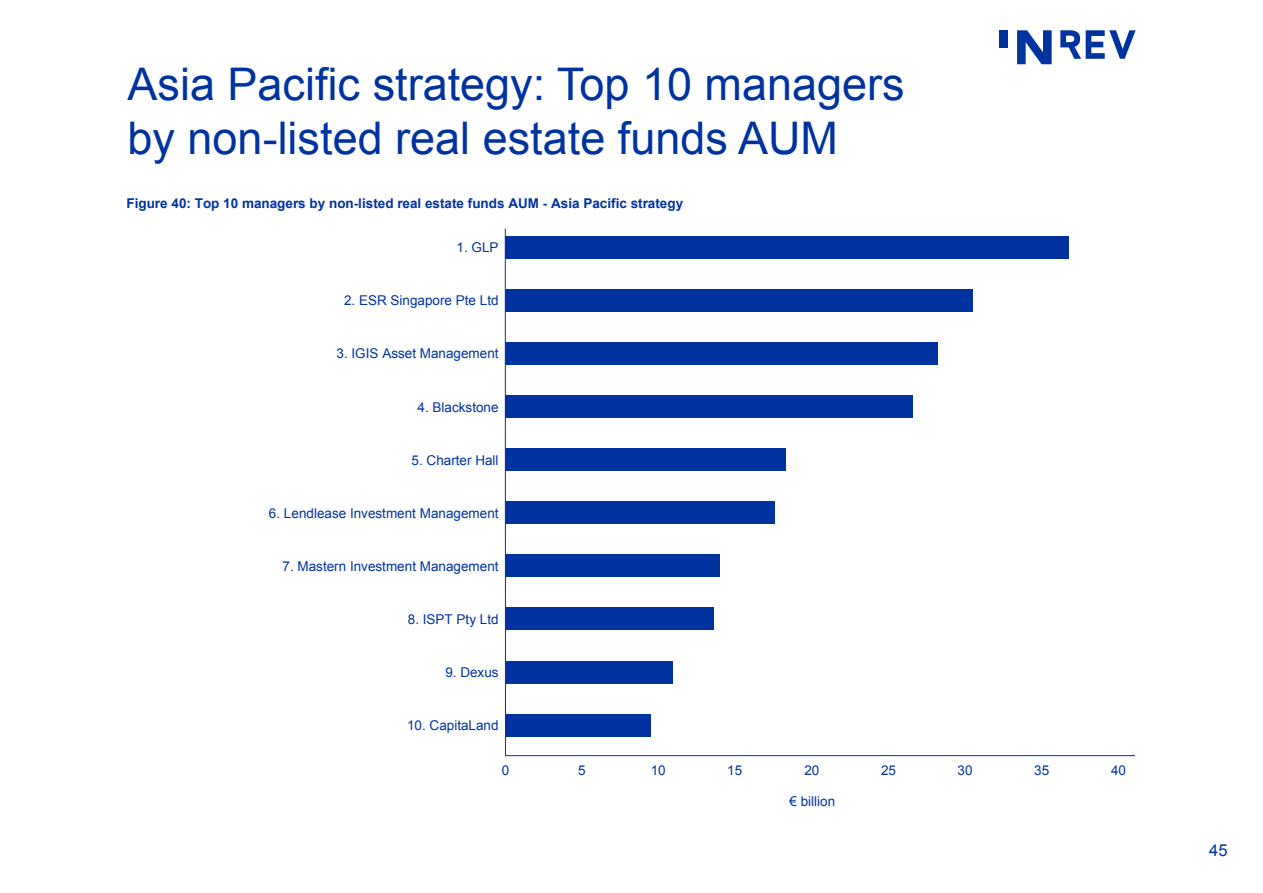
<style>
.page{position:relative;width:1263px;height:893px;background:#fff}
.page>*{position:absolute;margin:0;border:0;box-sizing:border-box;transform-origin:0 0}
.t1{font:45px/54px "Arial";color:#0033a0}
.t2{font:16.5px "Arial";color:#0033a0}
.t3{font:13.5px "Arial";color:#0033a0}
.t4{font:700 13.5px "Arial";color:#0033a0}
</style>
<div class="page">
<svg style="left:999px;top:30px;width:137px;height:35px"></svg>
<div style="left:505px;top:236px;width:564px;height:23px;background:#0033a0"></div>
<div style="left:505px;top:289px;width:468px;height:23px;background:#0033a0"></div>
<div style="left:505px;top:342px;width:433px;height:23px;background:#0033a0"></div>
<div style="left:505px;top:395px;width:408px;height:23px;background:#0033a0"></div>
<div style="left:505px;top:448px;width:281px;height:23px;background:#0033a0"></div>
<div style="left:505px;top:501px;width:270px;height:23px;background:#0033a0"></div>
<div style="left:505px;top:555px;width:215px;height:22px;background:#0033a0"></div>
<div style="left:505px;top:608px;width:209px;height:22px;background:#0033a0"></div>
<div style="left:505px;top:661px;width:167px;height:22px;background:#0033a0"></div>
<div style="left:505px;top:714px;width:146px;height:22px;background:#0033a0"></div>
<hr style="left:505px;top:755px;width:630px;height:1px;background:#0033a0">
<hr style="left:505px;top:229px;width:1px;height:527px;background:#0033a0">
<h1 class="t1" style="left:128px;top:57px;width:779px">Asia Pacific strategy: Top 10 managers by non-listed real estate funds AUM</h1>
<p class="t4" style="left:126px;top:194px;width:558px">Figure 40: Top 10 managers by non-listed real estate funds AUM - Asia Pacific strategy</p>
<p class="t3" style="left:457px;top:239px;width:44px">1. GLP</p>
<p class="t3" style="left:344px;top:292px;width:156px">2. ESR Singapore Pte Ltd</p>
<p class="t3" style="left:337px;top:345px;width:164px">3. IGIS Asset Management</p>
<p class="t3" style="left:418px;top:398px;width:83px">4. Blackstone</p>
<p class="t3" style="left:412px;top:451px;width:89px">5. Charter Hall</p>
<p class="t3" style="left:269px;top:504px;width:231px">6. Lendlease Investment Management</p>
<p class="t3" style="left:282px;top:557px;width:218px">7. Mastern Investment Management</p>
<p class="t3" style="left:408px;top:610px;width:92px">8. ISPT Pty Ltd</p>
<p class="t3" style="left:445px;top:663px;width:55px">9. Dexus</p>
<p class="t3" style="left:407px;top:716px;width:93px">10. CapitaLand</p>
<p class="t3" style="left:502px;top:762px;width:9px">0</p>
<p class="t3" style="left:578px;top:762px;width:9px">5</p>
<p class="t3" style="left:651px;top:762px;width:17px">10</p>
<p class="t3" style="left:727px;top:762px;width:17px">15</p>
<p class="t3" style="left:804px;top:762px;width:17px">20</p>
<p class="t3" style="left:881px;top:762px;width:17px">25</p>
<p class="t3" style="left:957px;top:762px;width:17px">30</p>
<p class="t3" style="left:1034px;top:762px;width:17px">35</p>
<p class="t3" style="left:1111px;top:762px;width:17px">40</p>
<p class="t3" style="left:789px;top:793px;width:47px">€ billion</p>
<p class="t2" style="left:1209px;top:839px;width:20px">45</p>
</div>
